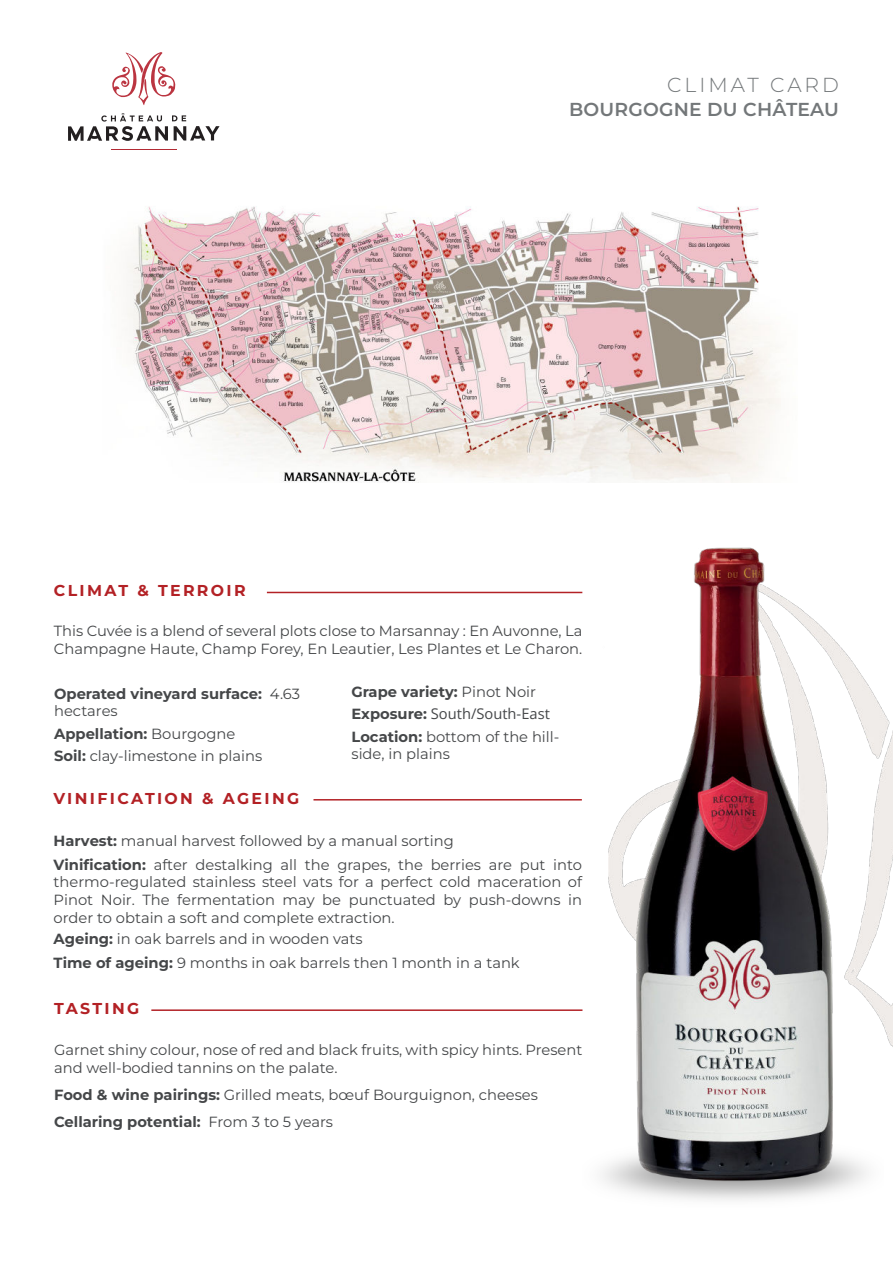
<style>
.page{position:relative;width:893px;height:1263px;background:#fff}
.page>*{position:absolute;margin:0;border:0;box-sizing:border-box;transform-origin:0 0}
.t1{font:300 20.25px "Montserrat";letter-spacing:.15em;color:#737779}
.t2{font:600 18.75px "Montserrat";letter-spacing:.01em;color:#737779}
.t3{font:700 15.75px "Montserrat";letter-spacing:.15em;color:#b32125}
.t4{font:14.7px/17.7px "Montserrat";color:#454749}
.t5{font:700 14.7px/17.7px "Montserrat";color:#454749}
.t6{font:14.7px "Open Sans";color:#454749}
.s1{font-weight:400}
.s2{font-weight:700}
.s3{font-family:"Montserrat";font-weight:700}
</style>
<div class="page">
<img style="left:127px;top:206px;width:654px;height:276px">
<hr style="left:267px;top:592px;width:315px;height:1px;background:#b32226">
<img style="left:883px;top:711px;width:10px;height:336px">
<img style="left:582px;top:547px;width:301px;height:653px">
<svg style="left:112px;top:52px;width:64px;height:53px"></svg>
<svg style="left:68px;top:113px;width:152px;height:28px"></svg>
<hr style="left:111px;top:149px;width:65px;height:1px;background:#b32a34">
<hr style="left:313px;top:799px;width:269px;height:1px;background:#b32226">
<hr style="left:151px;top:1009px;width:431px;height:2px;background:#b32226">
<h1 class="t1" style="left:667px;top:73px;width:173px">CLIMAT CARD</h1>
<p class="t3" style="left:54px;top:584px;width:193px">CLIMAT &amp; TERROIR</p>
<p class="t2" style="left:569px;top:99px;width:271px">BOURGOGNE DU CHÂTEAU</p>
<p class="t4" style="left:54px;top:623px;width:530px">This Cuvée is a blend of several plots close to Marsannay : En Auvonne, La<br>Champagne Haute, Champ Forey, En Leautier, Les Plantes et Le Charon.</p>
<p class="t5" style="left:54px;top:685px;width:248px">Operated vineyard surface: <span class="s1">4.63 hectares</span></p>
<p class="t4" style="left:54px;top:723px;width:210px;line-height:22.5px"><span class="s2">Appellation:</span> Bourgogne<br><span class="s2">Soil:</span> clay-limestone in plains</p>
<p class="t5" style="left:351px;top:684px;width:186px">Grape variety: <span class="s1">Pinot Noir</span></p>
<p class="t6" style="left:351px;top:705px;width:200px"><span class="s3">Exposure:</span> South/South-East</p>
<p class="t4" style="left:351px;top:729px;width:209px"><span class="s2">Location:</span> bottom of the hill&shy;side, in plains</p>
<p class="t3" style="left:53px;top:791px;width:247px">VINIFICATION &amp; AGEING</p>
<p class="t4" style="left:54px;top:830px;width:530px;line-height:24px"><span class="s2">Harvest:</span> manual harvest followed by a manual sorting<br><span class="s2">Vinification:</span> after destalking all the grapes, the berries are put into</p>
<p class="t4" style="left:54px;top:874px;width:530px;text-align:justify">thermo-regulated stainless steel vats for a perfect cold maceration of Pinot Noir. The fermentation may be punctuated by push-downs in order to obtain a soft and complete extraction.</p>
<p class="t4" style="left:54px;top:927px;width:468px;line-height:24px"><span class="s2">Ageing:</span> in oak barrels and in wooden vats<br><span class="s2">Time of ageing:</span> 9 months in oak barrels then 1 month in a tank</p>
<p class="t3" style="left:54px;top:1002px;width:87px">TASTING</p>
<p class="t4" style="left:54px;top:1042px;width:530px">Garnet shiny colour, nose of red and black fruits, with spicy hints. Present and well-bodied tannins on the palate.</p>
<p class="t4" style="left:54px;top:1083px;width:485px;line-height:27px"><span class="s2">Food &amp; wine pairings:</span> Grilled meats, bœuf Bourguignon, cheeses<br><span class="s2">Cellaring potential:</span> From 3 to 5 years</p>
</div>
